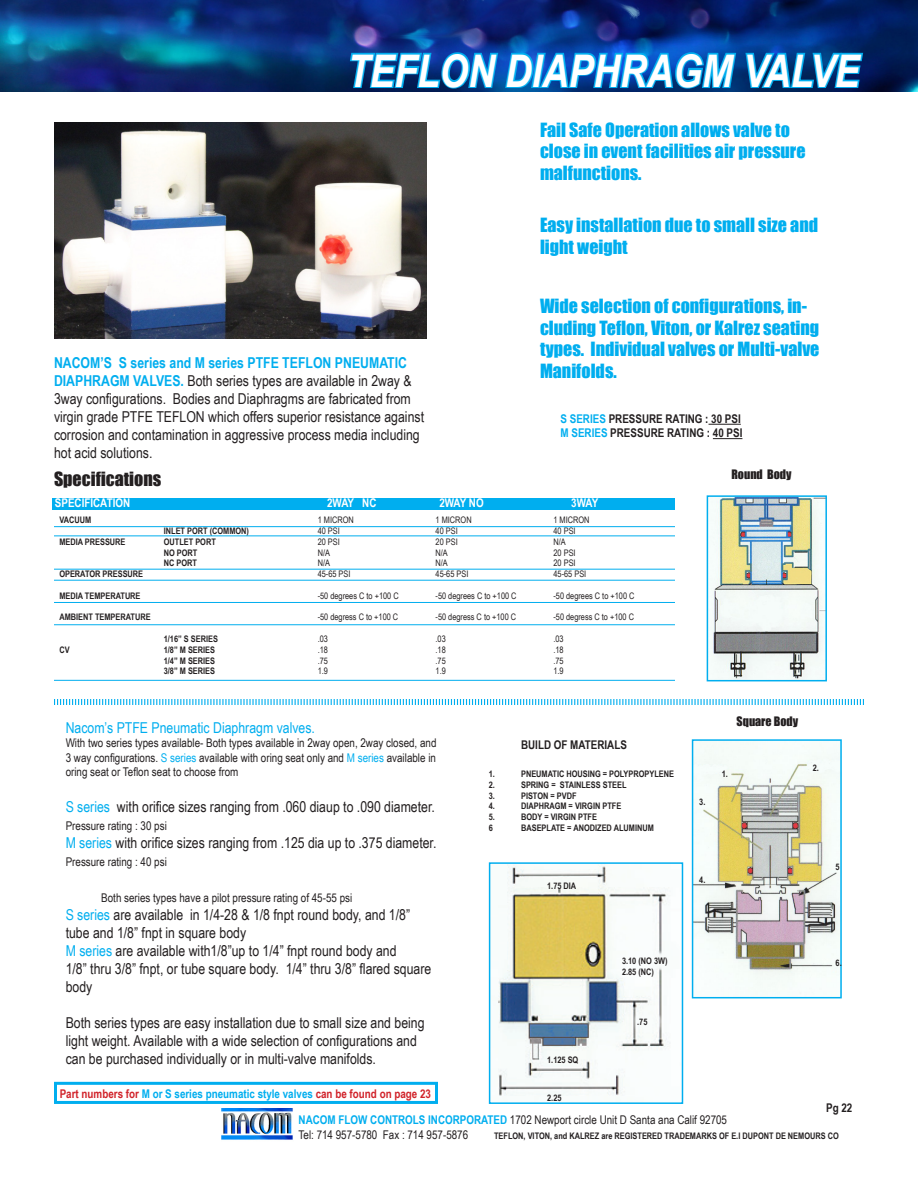
<style>
.page{position:relative;width:918px;height:1188px;background:#fff}
.page>*{position:absolute;margin:0;border:0;box-sizing:border-box;transform-origin:0 0}
.t1{font:italic 700 45px "Arial Narrow";color:#fff}
.t2{font:18px/21.6px "Impact";color:#00aeef}
.t3{font:18px "Impact";color:#231f20}
.t4{font:15px/18px "Arial Narrow";color:#231f20}
.t5{font:15px "Arial Narrow";color:#00aeef}
.t6{font:12px/14.4px "Arial Narrow";color:#231f20;text-align:justify}
.t7{font:700 12px "Arial Narrow";color:#231f20}
.t8{font:700 12px "Arial Narrow";color:#d1232a}
.t9{font:700 12px "Arial Narrow";color:#fff}
.t10{font:12px "Impact";color:#231f20}
.t11{font:700 9px "Arial Narrow";color:#231f20}
.t12{font:9px "Arial Narrow";color:#231f20}
.s1{font-weight:700;color:#00aeef}
.s2{color:#00aeef}
</style>
<div class="page">
<img style="left:0;top:0;width:918px;height:92px">
<img style="left:54px;top:122px;width:372px;height:216px">
<div style="left:52px;top:499px;width:623px;height:11px;background:#00aeef"></div>
<hr style="left:709px;top:424px;width:32px;height:1px;background:#231f20">
<svg style="left:713px;top:438px;width:29px;height:1px"></svg>
<hr style="left:54px;top:526px;width:621px;height:1px;background:#00aeef">
<hr style="left:54px;top:536px;width:621px;height:1px;background:#00aeef">
<hr style="left:54px;top:602px;width:621px;height:1px;background:#00aeef">
<hr style="left:54px;top:569px;width:621px;height:1px;background:#00aeef">
<hr style="left:54px;top:580px;width:621px;height:1px;background:#00aeef">
<hr style="left:54px;top:624px;width:621px;height:1px;background:#00aeef">
<hr style="left:54px;top:680px;width:621px;height:1px;background:#00aeef">
<img style="left:498px;top:865px;width:172px;height:231px">
<div style="left:489px;top:862px;width:194px;height:242px;border:2px solid #00aeef"></div>
<svg style="left:348px;top:28px;width:390px;height:63px;background:#085bad"></svg>
<svg style="left:744px;top:50px;width:121px;height:40px;background:#0061a2"></svg>
<img style="left:710px;top:498px;width:114px;height:180px">
<div style="left:707px;top:495px;width:120px;height:186px;border:2px solid #00aeef"></div>
<img style="left:221px;top:1108px;width:72px;height:32px">
<svg style="left:54px;top:699px;width:810px;height:6px"></svg>
<img style="left:695px;top:742px;width:144px;height:252px">
<div style="left:692px;top:739px;width:150px;height:259px;border:2px solid #00aeef"></div>
<div style="left:54px;top:1082px;width:384px;height:22px;border:3px solid #00aeef"></div>
<p class="t1" style="left:347px;top:37px;width:513px">TEFLON DIAPHRAGM VALVE</p>
<p class="t2" style="left:540px;top:118px;width:267px">Fail Safe Operation allows valve to close in event facilities air pressure malfunctions.</p>
<p class="t2" style="left:540px;top:214px;width:280px">Easy installation due to small size and light weight</p>
<p class="t2" style="left:540px;top:295px;width:281px">Wide selection of configurations, in&shy;cluding Teflon, Viton, or Kalrez seating types. Individual valves or Multi-valve Manifolds.</p>
<p class="t4" style="left:54px;top:353px;width:372px"><span class="s1">NACOM’S S series and M series PTFE TEFLON PNEUMATIC DIAPHRAGM VALVES.</span> Both series types are available in 2way &amp; 3way configurations. Bodies and Diaphragms are fabricated from virgin grade PTFE TEFLON which offers superior resistance against corrosion and contamination in aggressive process media including hot acid solutions.</p>
<p class="t3" style="left:54px;top:465px;width:109px">Specifications</p>
<p class="t9" style="left:55px;top:494px;width:77px">SPECIFICATION</p>
<p class="t9" style="left:327px;top:494px;width:51px">2WAY NC</p>
<p class="t9" style="left:439px;top:494px;width:46px">2WAY NO</p>
<p class="t9" style="left:571px;top:494px;width:28px">3WAY</p>
<p class="t11" style="left:59px;top:513px;width:33px">VACUUM</p>
<p class="t11" style="left:59px;top:535px;width:68px">MEDIA PRESSURE</p>
<p class="t11" style="left:59px;top:567px;width:85px">OPERATOR PRESSURE</p>
<p class="t11" style="left:59px;top:589px;width:83px">MEDIA TEMPERATURE</p>
<p class="t11" style="left:59px;top:610px;width:93px">AMBIENT TEMPERATURE</p>
<p class="t11" style="left:59px;top:643px;width:12px">CV</p>
<p class="t7" style="left:561px;top:410px;width:182px"><span class="s2">S SERIES</span> PRESSURE RATING : 30 PSI</p>
<p class="t7" style="left:561px;top:424px;width:183px"><span class="s2">M SERIES</span> PRESSURE RATING : 40 PSI</p>
<p class="t10" style="left:731px;top:465px;width:61px">Round Body</p>
<p class="t12" style="left:318px;top:513px;width:38px">1 MICRON</p>
<p class="t12" style="left:318px;top:524px;width:24px">40 PSI</p>
<p class="t12" style="left:318px;top:535px;width:24px">20 PSI</p>
<p class="t12" style="left:318px;top:546px;width:14px">N/A</p>
<p class="t12" style="left:318px;top:557px;width:14px">N/A</p>
<p class="t12" style="left:318px;top:567px;width:34px">45-65 PSI</p>
<p class="t12" style="left:318px;top:589px;width:83px">-50 degrees C to +100 C</p>
<p class="t12" style="left:318px;top:611px;width:82px">-50 degress C to +100 C</p>
<p class="t12" style="left:318px;top:632px;width:12px">.03</p>
<p class="t12" style="left:318px;top:643px;width:12px">.18</p>
<p class="t12" style="left:318px;top:654px;width:12px">.75</p>
<p class="t12" style="left:318px;top:665px;width:12px">1.9</p>
<p class="t12" style="left:436px;top:513px;width:38px">1 MICRON</p>
<p class="t12" style="left:436px;top:524px;width:24px">40 PSI</p>
<p class="t12" style="left:436px;top:535px;width:24px">20 PSI</p>
<p class="t12" style="left:436px;top:546px;width:14px">N/A</p>
<p class="t12" style="left:436px;top:557px;width:14px">N/A</p>
<p class="t12" style="left:436px;top:567px;width:34px">45-65 PSI</p>
<p class="t12" style="left:436px;top:589px;width:83px">-50 degrees C to +100 C</p>
<p class="t12" style="left:436px;top:611px;width:82px">-50 degress C to +100 C</p>
<p class="t12" style="left:436px;top:632px;width:12px">.03</p>
<p class="t12" style="left:436px;top:643px;width:12px">.18</p>
<p class="t12" style="left:436px;top:654px;width:12px">.75</p>
<p class="t12" style="left:436px;top:665px;width:12px">1.9</p>
<p class="t12" style="left:554px;top:513px;width:38px">1 MICRON</p>
<p class="t12" style="left:554px;top:524px;width:24px">40 PSI</p>
<p class="t12" style="left:554px;top:535px;width:14px">N/A</p>
<p class="t12" style="left:554px;top:546px;width:24px">20 PSI</p>
<p class="t12" style="left:554px;top:557px;width:24px">20 PSI</p>
<p class="t12" style="left:554px;top:567px;width:34px">45-65 PSI</p>
<p class="t12" style="left:554px;top:589px;width:83px">-50 degrees C to +100 C</p>
<p class="t12" style="left:554px;top:611px;width:82px">-50 degress C to +100 C</p>
<p class="t12" style="left:554px;top:632px;width:12px">.03</p>
<p class="t12" style="left:554px;top:643px;width:12px">.18</p>
<p class="t12" style="left:554px;top:654px;width:12px">.75</p>
<p class="t12" style="left:554px;top:665px;width:12px">1.9</p>
<p class="t11" style="left:164px;top:524px;width:87px">INLET PORT (COMMON)</p>
<p class="t11" style="left:164px;top:535px;width:54px">OUTLET PORT</p>
<p class="t11" style="left:164px;top:546px;width:35px">NO PORT</p>
<p class="t11" style="left:164px;top:556px;width:35px">NC PORT</p>
<p class="t11" style="left:164px;top:632px;width:56px">1/16” S SERIES</p>
<p class="t11" style="left:164px;top:643px;width:53px">1/8” M SERIES</p>
<p class="t11" style="left:164px;top:654px;width:53px">1/4” M SERIES</p>
<p class="t11" style="left:164px;top:664px;width:53px">3/8” M SERIES</p>
<p class="t5" style="left:66px;top:716px;width:251px">Nacom’s PTFE Pneumatic Diaphragm valves.</p>
<p class="t6" style="left:66px;top:735px;width:372px">With two series types available- Both types available in 2way open, 2way closed, and 3 way configurations. <span class="s2">S series</span> available with oring seat only and <span class="s2">M series</span> available in oring seat or Teflon seat to choose from</p>
<p class="t4" style="left:66px;top:797px;width:371px"><span class="s2">S series</span> with orifice sizes ranging from .060 diaup to .090 diameter.</p>
<p class="t6" style="left:66px;top:818px;width:103px">Pressure rating : 30 psi</p>
<p class="t4" style="left:66px;top:833px;width:372px"><span class="s2">M series</span> with orifice sizes ranging from .125 dia up to .375 diameter.</p>
<p class="t6" style="left:66px;top:854px;width:103px">Pressure rating : 40 psi</p>
<p class="t6" style="left:101px;top:890px;width:253px">Both series types have a pilot pressure rating of 45-55 psi</p>
<p class="t4" style="left:66px;top:905px;width:346px"><span class="s2">S series</span> are available in 1/4-28 &amp; 1/8 fnpt round body, and 1/8” tube and 1/8” fnpt in square body</p>
<p class="t4" style="left:66px;top:941px;width:332px"><span class="s2">M series</span> are available with1/8”up to 1/4” fnpt round body and</p>
<p class="t4" style="left:66px;top:959px;width:367px">1/8” thru 3/8” fnpt, or tube square body. 1/4” thru 3/8” flared square body</p>
<p class="t4" style="left:66px;top:1013px;width:360px">Both series types are easy installation due to small size and being light weight. Available with a wide selection of configurations and can be purchased individually or in multi-valve manifolds.</p>
<p class="t8" style="left:60px;top:1085px;width:373px">Part numbers for <span class="s2">M or S series pneumatic style valves</span> can be found on page 23</p>
<p class="t11" style="left:489px;top:767px;width:8px">1.</p>
<p class="t11" style="left:489px;top:778px;width:8px">2.</p>
<p class="t11" style="left:489px;top:789px;width:8px">3.</p>
<p class="t11" style="left:489px;top:799px;width:8px">4.</p>
<p class="t11" style="left:489px;top:810px;width:8px">5.</p>
<p class="t11" style="left:489px;top:821px;width:6px">6</p>
<p class="t7" style="left:521px;top:735px;width:107px">BUILD OF MATERIALS</p>
<p class="t11" style="left:521px;top:767px;width:155px">PNEUMATIC HOUSING = POLYPROPYLENE</p>
<p class="t11" style="left:521px;top:778px;width:107px">SPRING = STAINLESS STEEL</p>
<p class="t11" style="left:521px;top:789px;width:57px">PISTON = PVDF</p>
<p class="t11" style="left:521px;top:799px;width:102px">DIAPHRAGM = VIRGIN PTFE</p>
<p class="t11" style="left:521px;top:810px;width:77px">BODY = VIRGIN PTFE</p>
<p class="t11" style="left:521px;top:821px;width:134px">BASEPLATE = ANODIZED ALUMINUM</p>
<p class="t11" style="left:547px;top:879px;width:31px">1.75 DIA</p>
<p class="t11" style="left:699px;top:795px;width:8px">3.</p>
<p class="t10" style="left:737px;top:712px;width:63px">Square Body</p>
<p class="t11" style="left:722px;top:767px;width:8px">1.</p>
<p class="t11" style="left:813px;top:761px;width:8px">2.</p>
<p class="t11" style="left:699px;top:873px;width:8px">4.</p>
<p class="t11" style="left:547px;top:1053px;width:33px">1.125 SQ</p>
<p class="t11" style="left:547px;top:1091px;width:16px">2.25</p>
<p class="t11" style="left:622px;top:954px;width:47px">3.10 (NO 3W)</p>
<p class="t11" style="left:622px;top:965px;width:33px">2.85 (NC)</p>
<p class="t11" style="left:637px;top:1015px;width:12px">.75</p>
<p class="t11" style="left:836px;top:860px;width:6px">5</p>
<p class="t11" style="left:836px;top:956px;width:8px">6.</p>
<p class="t7" style="left:826px;top:1099px;width:28px">Pg 22</p>
<p class="t6" style="left:299px;top:1112px;width:430px"><span class="s1">NACOM FLOW CONTROLS INCORPORATED</span> 1702 Newport circle Unit D Santa ana Calif 92705</p>
<p class="t6" style="left:299px;top:1127px;width:171px">Tel: 714 957-5780 Fax : 714 957-5876</p>
<p class="t11" style="left:494px;top:1129px;width:346px">TEFLON, VITON, and KALREZ are REGISTERED TRADEMARKS OF E.I DUPONT DE NEMOURS CO</p>
</div>
